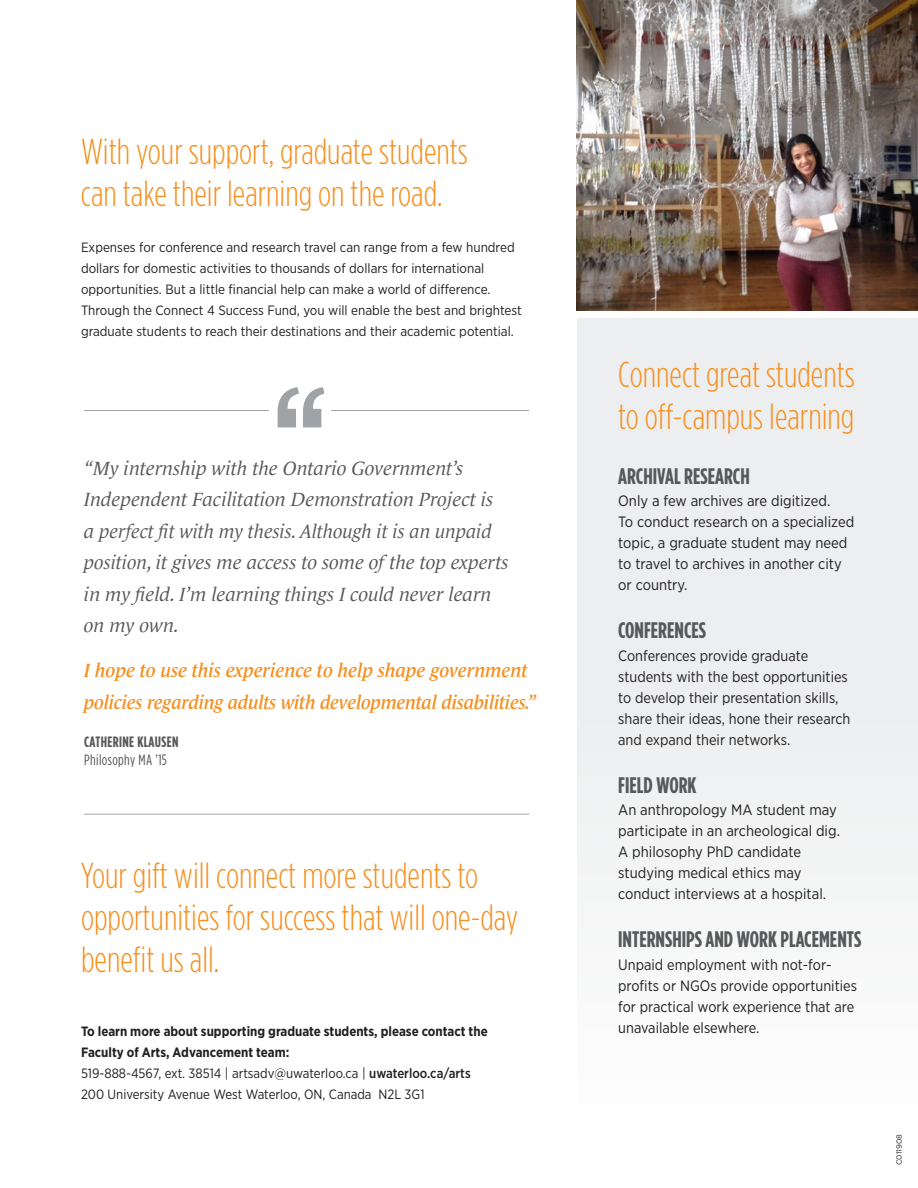
<style>
.page{position:relative;width:918px;height:1188px;background:#fff}
.page>*{position:absolute;margin:0;border:0;box-sizing:border-box;transform-origin:0 0}
.t1{font:300 36px/42px "Gotham Condensed";color:#f68f1e}
.t2{font:700 22.5px "Gotham Condensed";color:#57585a}
.t3{font:italic 19.5px/31.5px "Le Monde Journal Ptf";color:#57585a}
.t4{font:italic 600 19.5px/31.5px "Le Monde Journal Ptf";letter-spacing:-.005em;color:#f68f1e}
.t5{font:15px/21px "Gotham Narrow";color:#231f20}
.t6{font:700 15px/18px "Gotham Condensed";letter-spacing:.025em;color:#57585a}
.t7{font:13.5px/21px "Gotham Narrow";color:#231f20}
.t8{font:700 13.5px/21px "Gotham Narrow";color:#231f20}
.t9{font:7.5px "Gotham";color:#231f20}
.s1{font-weight:400}
.s2{font-weight:500}
</style>
<div class="page">
<div style="left:577px;top:319px;width:341px;height:869px;background:#edeeef"></div>
<img style="left:577px;top:0;width:341px;height:310px">
<hr style="left:84px;top:410px;width:445px;height:1px;background:#9fa3a6">
<div style="left:269px;top:378px;width:62px;height:62px;background:#fff"></div>
<svg style="left:278px;top:387px;width:46px;height:40px"></svg>
<hr style="left:84px;top:814px;width:445px;height:1px;background:#9fa3a6">
<p class="t1" style="left:81px;top:131px;width:388px">With your support, graduate students can take their learning on the road.</p>
<p class="t7" style="left:81px;top:236px;width:442px">Expenses for conference and research travel can range from a few hundred dollars for domestic activities to thousands of dollars for international opportunities. But a little financial help can make a world of difference.<br>Through the Connect 4 Success Fund, you will enable the best and brightest graduate students to reach their destinations and their academic potential.</p>
<p class="t3" style="left:84px;top:450px;width:426px">“My internship with the Ontario Government’s Independent Facilitation Demonstration Project is a perfect fit with my thesis. Although it is an unpaid position, it gives me access to some of the top experts in my field. I’m learning things I could never learn on my own.</p>
<p class="t4" style="left:84px;top:653px;width:453px">I hope to use this experience to help shape government policies regarding adults with developmental disabilities.”</p>
<p class="t6" style="left:84px;top:732px;width:96px">CATHERINE KLAUSEN<br><span class="s1">Philosophy MA ’15</span></p>
<p class="t1" style="left:81px;top:854px;width:439px">Your gift will connect more students to opportunities for success that will one-day benefit us all.</p>
<p class="t8" style="left:81px;top:1020px;width:408px">To learn more about supporting graduate students, please contact the<br>Faculty of Arts, Advancement team:</p>
<p class="t7" style="left:81px;top:1062px;width:391px">519-888-4567, ext. 38514 | artsadv@uwaterloo.ca | <span class="s2">uwaterloo.ca/arts</span></p>
<p class="t7" style="left:81px;top:1083px;width:345px">200 University Avenue West Waterloo, ON, Canada N2L 3G1</p>
<p class="t1" style="left:618px;top:353px;width:238px">Connect great students to off-campus learning</p>
<p class="t2" style="left:618px;top:463px;width:133px">ARCHIVAL RESEARCH</p>
<p class="t5" style="left:618px;top:490px;width:238px">Only a few archives are digitized.<br>To conduct research on a specialized topic, a graduate student may need to travel to archives in another city or country.</p>
<p class="t2" style="left:618px;top:617px;width:89px">CONFERENCES</p>
<p class="t5" style="left:618px;top:645px;width:234px">Conferences provide graduate students with the best opportunities to develop their presentation skills, share their ideas, hone their research and expand their networks.</p>
<p class="t2" style="left:618px;top:772px;width:80px">FIELD WORK</p>
<p class="t5" style="left:618px;top:799px;width:223px">An anthropology MA student may participate in an archeological dig.<br>A philosophy PhD candidate studying medical ethics may conduct interviews at a hospital.</p>
<p class="t2" style="left:618px;top:926px;width:245px">INTERNSHIPS AND WORK PLACEMENTS</p>
<p class="t5" style="left:618px;top:954px;width:240px">Unpaid employment with not-for&shy;profits or NGOs provide opportunities for practical work experience that are unavailable elsewhere.</p>
<p class="t9" style="left:894px;top:1165px;width:33px;rotate:-90deg">C011908</p>
</div>
